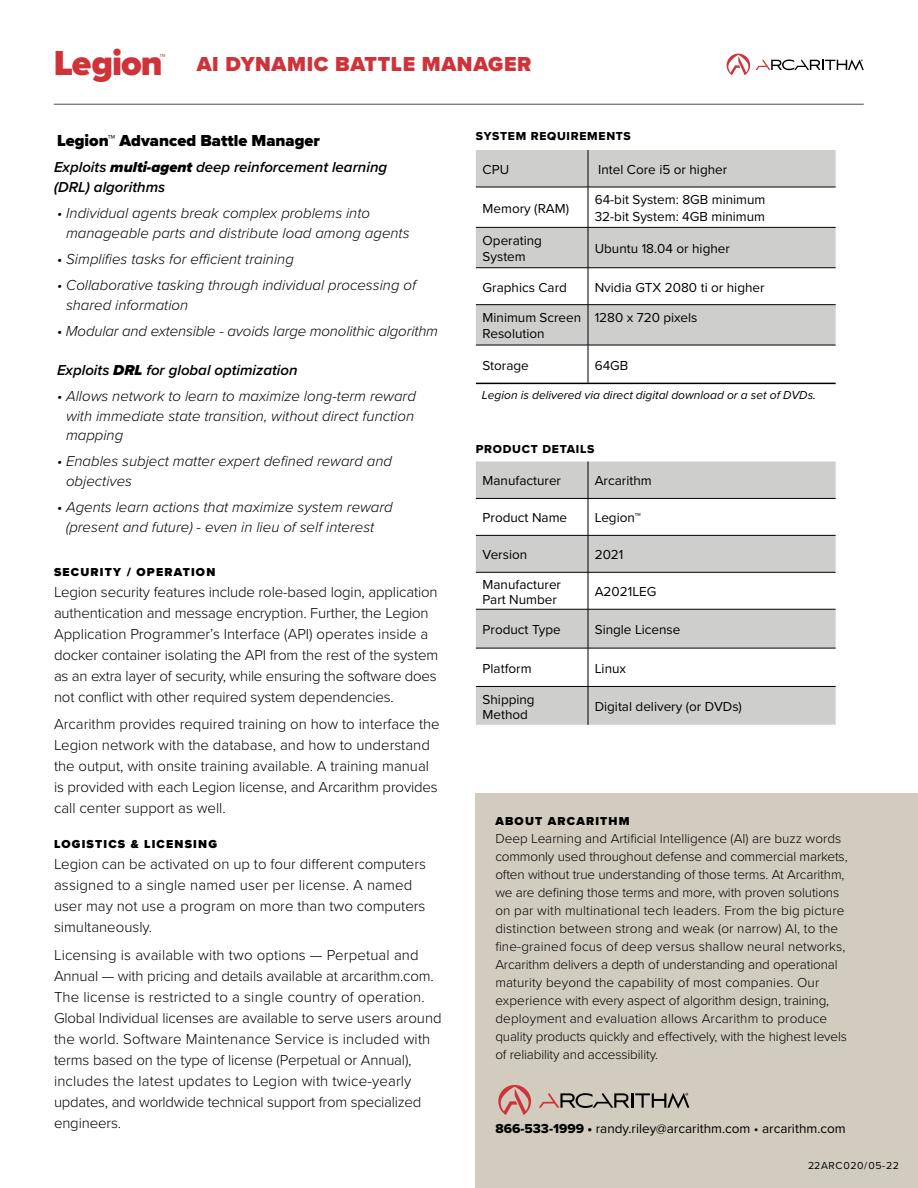
<style>
.page{position:relative;width:918px;height:1188px;background:#fff}
.page>*{position:absolute;margin:0;border:0;box-sizing:border-box;transform-origin:0 0}
.t1{font:900 36px "Proxima Nova";letter-spacing:-.03em;color:#cf3339}
.t2{font:900 21px "Proxima Nova";letter-spacing:.03em;color:#cf3339}
.t3{font:900 16.5px "Proxima Nova";color:#000}
.t4{font:300 15px/21px "Proxima Nova";color:#000}
.t5{font:italic 300 15px/19.5px "Proxima Nova";color:#000}
.t6{font:italic 600 15px/19.5px "Proxima Nova";color:#000}
.t7{font:300 13.5px/18px "Proxima Nova";letter-spacing:-.01em;color:#000}
.t8{font:13.5px/16.2px "Proxima Nova";color:#000}
.t9{font:900 13.5px "Proxima Nova";color:#cf3339}
.t10{font:italic 12px "Proxima Nova";color:#000}
.t11{font:900 12px "Proxima Nova";letter-spacing:.1em;color:#000}
.t12{font:12px "Proxima Nova Extrabld";letter-spacing:.06em;color:#000}
.t13{font:10.5px "Proxima Nova";letter-spacing:.06em;color:#000}
.s1{font-weight:900}
.s2{font-family:"Proxima Nova Extrabld"}
</style>
<div class="page">
<div style="left:476px;top:794px;width:442px;height:394px;background:#d1ccbd"></div>
<svg style="left:498px;top:1085px;width:33px;height:30px"></svg>
<svg style="left:539px;top:1093px;width:150px;height:16px"></svg>
<hr style="left:54px;top:104px;width:810px;height:1px;background:#484b50">
<svg style="left:727px;top:54px;width:23px;height:21px"></svg>
<svg style="left:756px;top:59px;width:108px;height:12px"></svg>
<svg style="left:476px;top:150px;width:360px;height:195px;fill:#cecfcd"></svg>
<hr style="left:588px;top:150px;width:1px;height:37px;background:#000">
<hr style="left:476px;top:187px;width:112px;height:1px;background:#000">
<hr style="left:588px;top:187px;width:248px;height:1px;background:#000">
<hr style="left:588px;top:187px;width:1px;height:40px;background:#000">
<hr style="left:476px;top:227px;width:112px;height:1px;background:#000">
<hr style="left:588px;top:227px;width:248px;height:1px;background:#000">
<hr style="left:588px;top:228px;width:1px;height:40px;background:#000">
<hr style="left:476px;top:267px;width:112px;height:1px;background:#000">
<hr style="left:588px;top:267px;width:248px;height:1px;background:#000">
<hr style="left:588px;top:268px;width:1px;height:36px;background:#000">
<hr style="left:476px;top:304px;width:112px;height:1px;background:#000">
<hr style="left:588px;top:304px;width:248px;height:1px;background:#000">
<hr style="left:588px;top:305px;width:1px;height:40px;background:#000">
<hr style="left:476px;top:345px;width:112px;height:1px;background:#000">
<hr style="left:588px;top:345px;width:248px;height:1px;background:#000">
<hr style="left:588px;top:345px;width:1px;height:38px;background:#000">
<hr style="left:476px;top:383px;width:112px;height:1px;background:#000">
<hr style="left:588px;top:383px;width:248px;height:1px;background:#000">
<svg style="left:476px;top:461px;width:360px;height:264px;fill:#cecfcd"></svg>
<hr style="left:588px;top:461px;width:1px;height:37px;background:#000">
<hr style="left:476px;top:498px;width:112px;height:1px;background:#000">
<hr style="left:588px;top:498px;width:248px;height:1px;background:#000">
<hr style="left:588px;top:499px;width:1px;height:36px;background:#000">
<hr style="left:476px;top:535px;width:112px;height:1px;background:#000">
<hr style="left:588px;top:535px;width:248px;height:1px;background:#000">
<hr style="left:588px;top:536px;width:1px;height:36px;background:#000">
<hr style="left:476px;top:572px;width:112px;height:1px;background:#000">
<hr style="left:588px;top:572px;width:248px;height:1px;background:#000">
<hr style="left:588px;top:572px;width:1px;height:37px;background:#000">
<hr style="left:476px;top:609px;width:112px;height:1px;background:#000">
<hr style="left:588px;top:609px;width:248px;height:1px;background:#000">
<hr style="left:588px;top:609px;width:1px;height:39px;background:#000">
<hr style="left:476px;top:648px;width:112px;height:1px;background:#000">
<hr style="left:588px;top:648px;width:248px;height:1px;background:#000">
<hr style="left:588px;top:648px;width:1px;height:38px;background:#000">
<hr style="left:476px;top:686px;width:112px;height:1px;background:#000">
<hr style="left:588px;top:686px;width:248px;height:1px;background:#000">
<hr style="left:588px;top:687px;width:1px;height:38px;background:#000">
<h1 class="t1" style="left:54px;top:36px;width:111px">Legion</h1>
<p class="t9" style="left:160px;top:49px;width:8px">™</p>
<h2 class="t2" style="left:197px;top:48px;width:336px">AI DYNAMIC BATTLE MANAGER</h2>
<p class="t3" style="left:57px;top:128px;width:265px">Legion™ Advanced Battle Manager</p>
<p class="t6" style="left:54px;top:157px;width:335px">Exploits <span class="s1">multi-agent</span> deep reinforcement learning (DRL) algorithms</p>
<p class="t5" style="left:66px;top:203px;width:345px;text-indent:-9px">• Individual agents break complex problems into manageable parts and distribute load among agents</p>
<p class="t5" style="left:57px;top:248px;width:238px">• Simplifies tasks for efficient training</p>
<p class="t5" style="left:66px;top:275px;width:351px;text-indent:-9px">• Collaborative tasking through individual processing of shared information</p>
<p class="t5" style="left:57px;top:320px;width:383px">• Modular and extensible - avoids large monolithic algorithm</p>
<p class="t6" style="left:57px;top:360px;width:242px">Exploits <span class="s1">DRL</span> for global optimization</p>
<p class="t5" style="left:66px;top:386px;width:351px;text-align:justify;text-indent:-9px">• Allows network to learn to maximize long-term reward with immediate state transition, without direct function mapping</p>
<p class="t5" style="left:66px;top:451px;width:328px;text-indent:-9px">• Enables subject matter expert defined reward and objectives</p>
<p class="t5" style="left:66px;top:497px;width:328px;text-indent:-9px">• Agents learn actions that maximize system reward (present and future) - even in lieu of self interest</p>
<p class="t11" style="left:54px;top:563px;width:163px">SECURITY / OPERATION</p>
<p class="t4" style="left:54px;top:580px;width:386px">Legion security features include role-based login, application authentication and message encryption. Further, the Legion Application Programmer’s Interface (API) operates inside a docker container isolating the API from the rest of the system as an extra layer of security, while ensuring the software does not conflict with other required system dependencies.</p>
<p class="t4" style="left:54px;top:713px;width:387px">Arcarithm provides required training on how to interface the Legion network with the database, and how to understand the output, with onsite training available. A training manual is provided with each Legion license, and Arcarithm provides call center support as well.</p>
<p class="t11" style="left:54px;top:835px;width:165px">LOGISTICS &amp; LICENSING</p>
<p class="t4" style="left:54px;top:852px;width:374px">Legion can be activated on up to four different computers assigned to a single named user per license. A named user may not use a program on more than two computers simultaneously.</p>
<p class="t4" style="left:54px;top:943px;width:389px">Licensing is available with two options — Perpetual and Annual — with pricing and details available at arcarithm.com.<br>The license is restricted to a single country of operation.<br>Global Individual licenses are available to serve users around the world. Software Maintenance Service is included with terms based on the type of license (Perpetual or Annual), includes the latest updates to Legion with twice-yearly updates, and worldwide technical support from specialized engineers.</p>
<p class="t12" style="left:476px;top:127px;width:157px">SYSTEM REQUIREMENTS</p>
<p class="t8" style="left:483px;top:161px;width:28px">CPU</p>
<p class="t8" style="left:598px;top:161px;width:131px">Intel Core i5 or higher</p>
<p class="t8" style="left:483px;top:199px;width:88px">Memory (RAM)</p>
<p class="t8" style="left:595px;top:191px;width:172px">64-bit System: 8GB minimum<br>32-bit System: 4GB minimum</p>
<p class="t8" style="left:483px;top:232px;width:61px">Operating<br>System</p>
<p class="t8" style="left:595px;top:240px;width:137px">Ubuntu 18.04 or higher</p>
<p class="t8" style="left:483px;top:278px;width:86px">Graphics Card</p>
<p class="t8" style="left:595px;top:278px;width:171px">Nvidia GTX 2080 ti or higher</p>
<p class="t8" style="left:483px;top:309px;width:100px">Minimum Screen<br>Resolution</p>
<p class="t8" style="left:595px;top:309px;width:104px">1280 x 720 pixels</p>
<p class="t8" style="left:483px;top:356px;width:48px">Storage</p>
<p class="t8" style="left:595px;top:356px;width:35px">64GB</p>
<p class="t10" style="left:482px;top:386px;width:336px">Legion is delivered via direct digital download or a set of DVDs.</p>
<p class="t12" style="left:476px;top:440px;width:120px">PRODUCT DETAILS</p>
<p class="t8" style="left:483px;top:472px;width:80px">Manufacturer</p>
<p class="t8" style="left:595px;top:472px;width:58px">Arcarithm</p>
<p class="t8" style="left:483px;top:509px;width:86px">Product Name</p>
<p class="t8" style="left:595px;top:509px;width:48px">Legion™</p>
<p class="t8" style="left:483px;top:546px;width:46px">Version</p>
<p class="t8" style="left:595px;top:546px;width:30px">2021</p>
<p class="t8" style="left:483px;top:576px;width:80px;line-height:15px">Manufacturer<br>Part Number</p>
<p class="t8" style="left:595px;top:583px;width:63px">A2021LEG</p>
<p class="t8" style="left:483px;top:621px;width:80px">Product Type</p>
<p class="t8" style="left:595px;top:621px;width:87px">Single License</p>
<p class="t8" style="left:483px;top:659px;width:50px">Platform</p>
<p class="t8" style="left:595px;top:659px;width:33px">Linux</p>
<p class="t8" style="left:483px;top:691px;width:54px;line-height:15px">Shipping<br>Method</p>
<p class="t8" style="left:595px;top:698px;width:149px">Digital delivery (or DVDs)</p>
<p class="t11" style="left:495px;top:813px;width:136px">ABOUT ARCARITHM</p>
<p class="t7" style="left:495px;top:829px;width:354px">Deep Learning and Artificial Intelligence (AI) are buzz words commonly used throughout defense and commercial markets, often without true understanding of those terms. At Arcarithm, we are defining those terms and more, with proven solutions on par with multinational tech leaders. From the big picture distinction between strong and weak (or narrow) AI, to the fine-grained focus of deep versus shallow neural networks, Arcarithm delivers a depth of understanding and operational maturity beyond the capability of most companies. Our experience with every aspect of algorithm design, training, deployment and evaluation allows Arcarithm to produce quality products quickly and effectively, with the highest levels of reliability and accessibility.</p>
<p class="t8" style="left:495px;top:1120px;width:352px"><span class="s2">866-533-1999 •</span> randy.riley@arcarithm.com • arcarithm.com</p>
<p class="t13" style="left:808px;top:1157px;width:92px">22ARC020/05-22</p>
</div>
